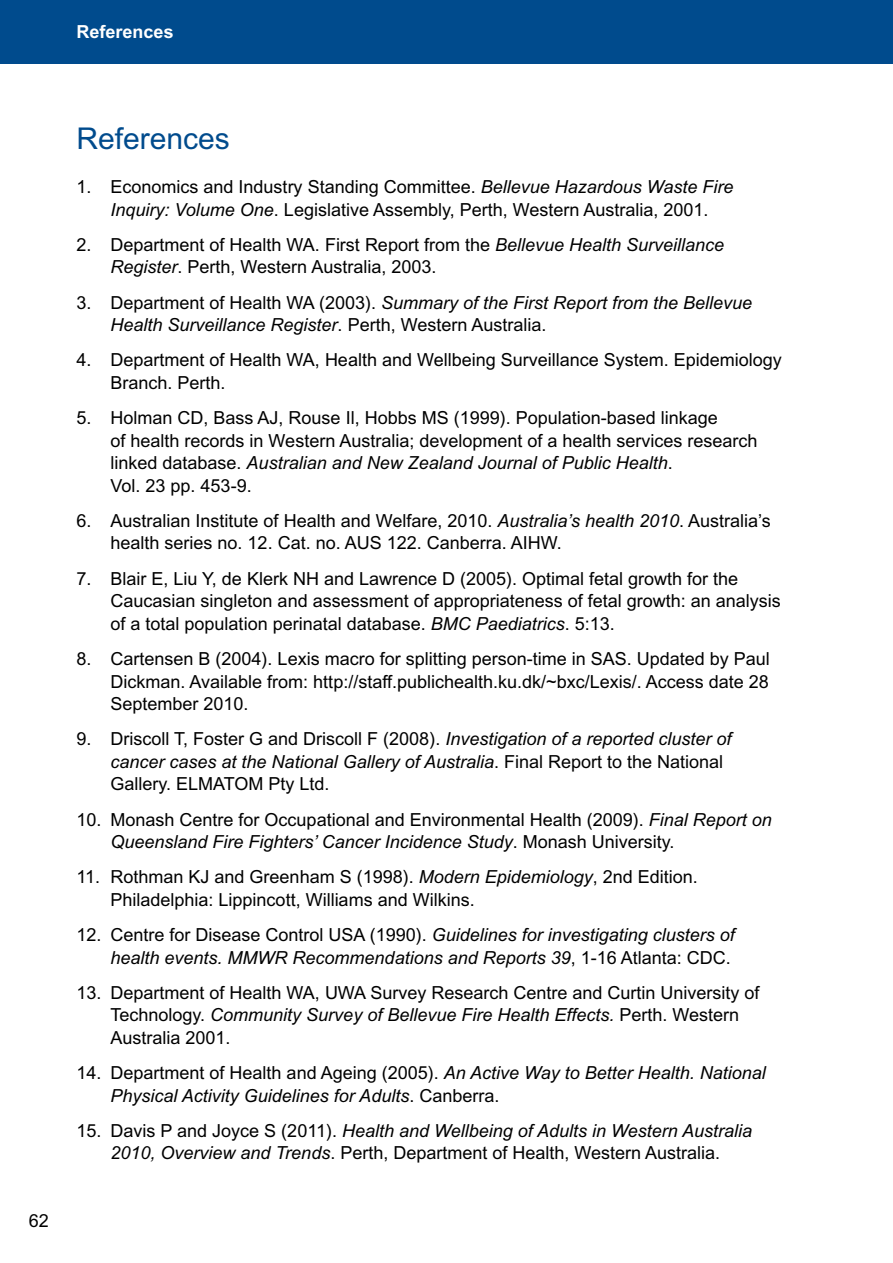
<style>
.page{position:relative;width:893px;height:1263px;background:#fff}
.page>*{position:absolute;margin:0;border:0;box-sizing:border-box;transform-origin:0 0}
.t1{font:30px "Arial MT Std";color:#004b8d}
.t2{font:18px/22.5px "Arial MT Std";color:#000}
.t3{font:italic 18px/22.5px "Arial MT Std";color:#000}
.t4{font:700 18px "Arial MT Std";color:#fff}
.s1{font-style:italic}
.s2{font-style:normal}
</style>
<div class="page">
<div style="left:0;top:0;width:893px;height:64px;background:#004b8d"></div>
<p class="t4" style="left:77px;top:22px;width:99px">References</p>
<p class="t2" style="left:29px;top:1209px;width:22px">62</p>
<h1 class="t1" style="left:77px;top:122px;width:155px">References</h1>
<p class="t2" style="left:77px;top:175px;width:658px;text-align:center">1. Economics and Industry Standing Committee. <span class="s1">Bellevue Hazardous Waste Fire<br>Inquiry: Volume One</span>. Legislative Assembly, Perth, Western Australia, 2001.</p>
<p class="t2" style="left:111px;top:233px;width:615px;text-indent:-34px">2. Department of Health WA. First Report from the <span class="s1">Bellevue Health Surveillance<br>Register</span>. Perth, Western Australia, 2003.</p>
<p class="t3" style="left:111px;top:291px;width:643px;text-indent:-34px"><span class="s2">3. Department of Health WA (2003).</span> Summary of the First Report from the Bellevue<br>Health Surveillance Register<span class="s2">. Perth, Western Australia.</span></p>
<p class="t2" style="left:111px;top:349px;width:673px;text-indent:-34px">4. Department of Health WA, Health and Wellbeing Surveillance System. Epidemiology<br>Branch. Perth.</p>
<p class="t2" style="left:111px;top:407px;width:648px;text-indent:-34px">5. Holman CD, Bass AJ, Rouse Il, Hobbs MS (1999). Population-based linkage<br>of health records in Western Australia; development of a health services research linked database. <span class="s1">Australian and New Zealand Journal of Public Health</span>.<br>Vol. 23 pp. 453-9.</p>
<p class="t2" style="left:111px;top:509px;width:662px;text-indent:-34px">6. Australian Institute of Health and Welfare, 2010. <span class="s1">Australia’s health 2010</span>. Australia’s health series no. 12. Cat. no. AUS 122. Canberra. AIHW.</p>
<p class="t2" style="left:111px;top:567px;width:672px;text-indent:-34px">7. Blair E, Liu Y, de Klerk NH and Lawrence D (2005). Optimal fetal growth for the<br>Caucasian singleton and assessment of appropriateness of fetal growth: an analysis of a total population perinatal database. <span class="s1">BMC Paediatrics</span>. 5:13.</p>
<p class="t2" style="left:111px;top:647px;width:661px;text-align:justify;text-indent:-34px">8. Cartensen B (2004). Lexis macro for splitting person-time in SAS. Updated by Paul Dickman. Available from: http://staff.publichealth.ku.dk/~bxc/Lexis/. Access date 28<br>September 2010.</p>
<p class="t2" style="left:111px;top:728px;width:622px;text-indent:-34px">9. Driscoll T, Foster G and Driscoll F (2008). <span class="s1">Investigation of a reported cluster of cancer cases at the National Gallery of Australia</span>. Final Report to the National<br>Gallery. ELMATOM Pty Ltd.</p>
<p class="t2" style="left:111px;top:808px;width:663px;text-indent:-34px">10. Monash Centre for Occupational and Environmental Health (2009). <span class="s1">Final Report on<br>Queensland Fire Fighters’ Cancer Incidence Study</span>. Monash University.</p>
<p class="t2" style="left:111px;top:866px;width:589px;text-indent:-34px">11. Rothman KJ and Greenham S (1998). <span class="s1">Modern Epidemiology</span>, 2nd Edition.<br>Philadelphia: Lippincott, Williams and Wilkins.</p>
<p class="t3" style="left:77px;top:923px;width:660px;text-align:right"><span class="s2">12. Centre for Disease Control USA (1990).</span> Guidelines for investigating clusters of health events. MMWR Recommendations and Reports 39<span class="s2">, 1-16 Atlanta: CDC.</span></p>
<p class="t2" style="left:111px;top:981px;width:650px;text-indent:-34px">13. Department of Health WA, UWA Survey Research Centre and Curtin University of<br>Technology. <span class="s1">Community Survey of Bellevue Fire Health Effects.</span> Perth. Western<br>Australia 2001.</p>
<p class="t3" style="left:111px;top:1061px;width:657px;text-indent:-34px"><span class="s2">14. Department of Health and Ageing (2005).</span> An Active Way to Better Health. National<br>Physical Activity Guidelines for Adults<span class="s2">. Canberra.</span></p>
<p class="t2" style="left:77px;top:1119px;width:677px;text-align:center">15. Davis P and Joyce S (2011). <span class="s1">Health and Wellbeing of Adults in Western Australia<br>2010, Overview and Trends</span>. Perth, Department of Health, Western Australia.</p>
</div>
